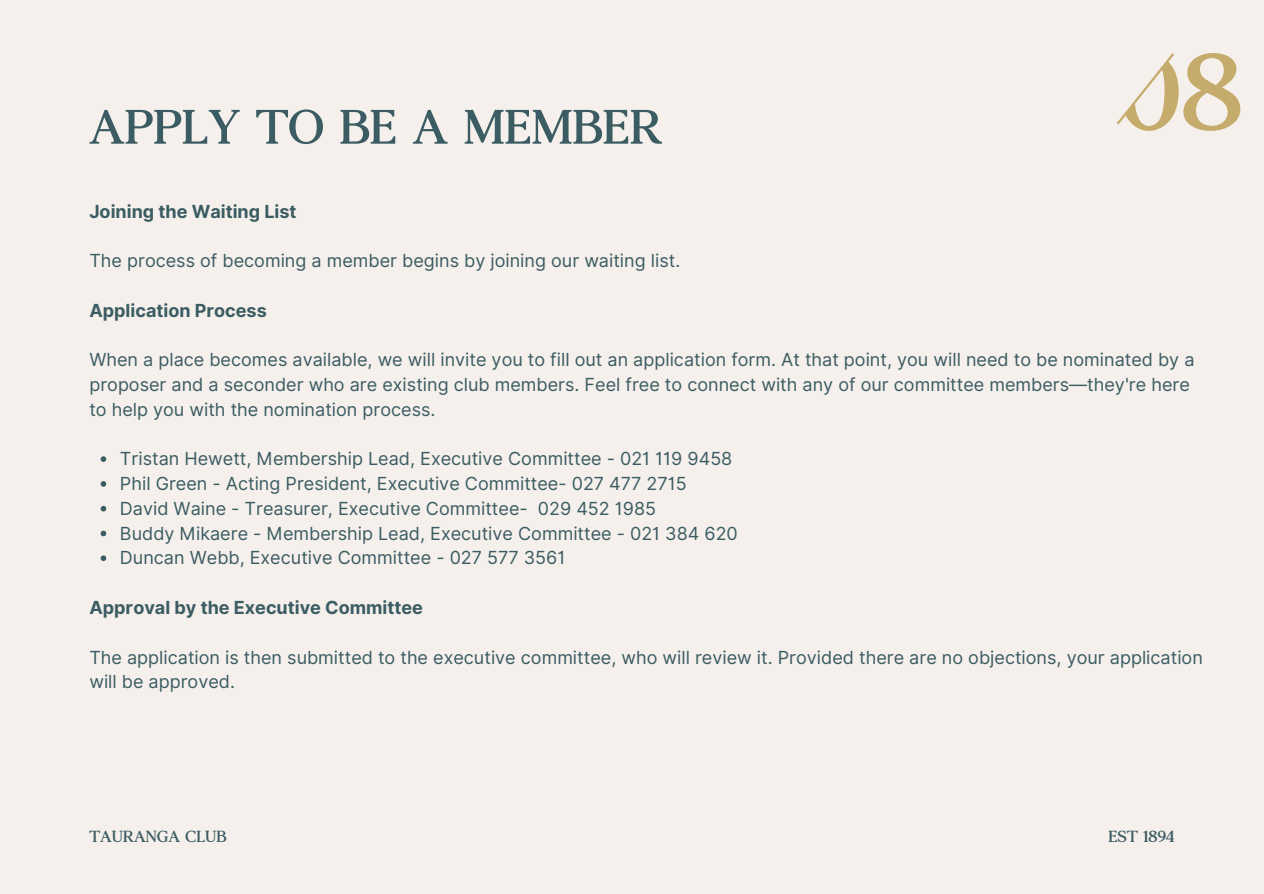
<style>
.page{position:relative;width:1264px;height:894px;background:#fff}
.page>*{position:absolute;margin:0;border:0;box-sizing:border-box;transform-origin:0 0}
.t1{font:700 121.5px "Agatho";color:#c6ac6c}
.t2{font:700 54px "Agatho";color:#3b5c63}
.t3{font:18px/24.8px "Inter";color:#3b5c63}
.t4{font:700 18px "Inter";color:#3b5c63}
.t5{font:700 18px "Agatho";color:#3b5c63}
</style>
<div class="page">
<div style="left:0;top:0;width:1263px;height:893px;background:#f5f0eb"></div>
<svg style="left:1117px;top:53px;width:57px;height:72px"></svg>
<svg style="left:101px;top:456px;width:5px;height:6px"></svg>
<svg style="left:101px;top:481px;width:5px;height:5px"></svg>
<svg style="left:101px;top:505px;width:5px;height:6px"></svg>
<svg style="left:101px;top:530px;width:5px;height:6px"></svg>
<svg style="left:101px;top:555px;width:5px;height:6px"></svg>
<p class="t2" style="left:89px;top:92px;width:575px">APPLY TO BE A MEMBER</p>
<h1 class="t1" style="left:1117px;top:15px;width:127px">08</h1>
<p class="t4" style="left:89px;top:200px;width:209px">Joining the Waiting List</p>
<h3 class="t3" style="left:89px;top:248px;width:592px">The process of becoming a member begins by joining our waiting list.</h3>
<p class="t4" style="left:89px;top:299px;width:179px">Application Process</p>
<h3 class="t3" style="left:89px;top:347px;width:1106px">When a place becomes available, we will invite you to fill out an application form. At that point, you will need to be nominated by a proposer and a seconder who are existing club members. Feel free to connect with any of our committee members—they're here to help you with the nomination process.</h3>
<p class="t3" style="left:120px;top:446px;width:614px">Tristan Hewett, Membership Lead, Executive Committee - 021 119 9458</p>
<p class="t3" style="left:120px;top:471px;width:568px">Phil Green - Acting President, Executive Committee- 027 477 2715</p>
<p class="t3" style="left:120px;top:496px;width:537px">David Waine - Treasurer, Executive Committee- 029 452 1985</p>
<p class="t3" style="left:120px;top:520px;width:619px">Buddy Mikaere - Membership Lead, Executive Committee - 021 384 620</p>
<p class="t3" style="left:120px;top:545px;width:447px">Duncan Webb, Executive Committee - 027 577 3561</p>
<p class="t4" style="left:89px;top:596px;width:335px">Approval by the Executive Committee</p>
<h3 class="t3" style="left:89px;top:644px;width:1115px">The application is then submitted to the executive committee, who will review it. Provided there are no objections, your application will be approved.</h3>
<p class="t5" style="left:89px;top:824px;width:139px">TAURANGA CLUB</p>
<h2 class="t5" style="left:1108px;top:824px;width:67px">EST 1894</h2>
</div>
